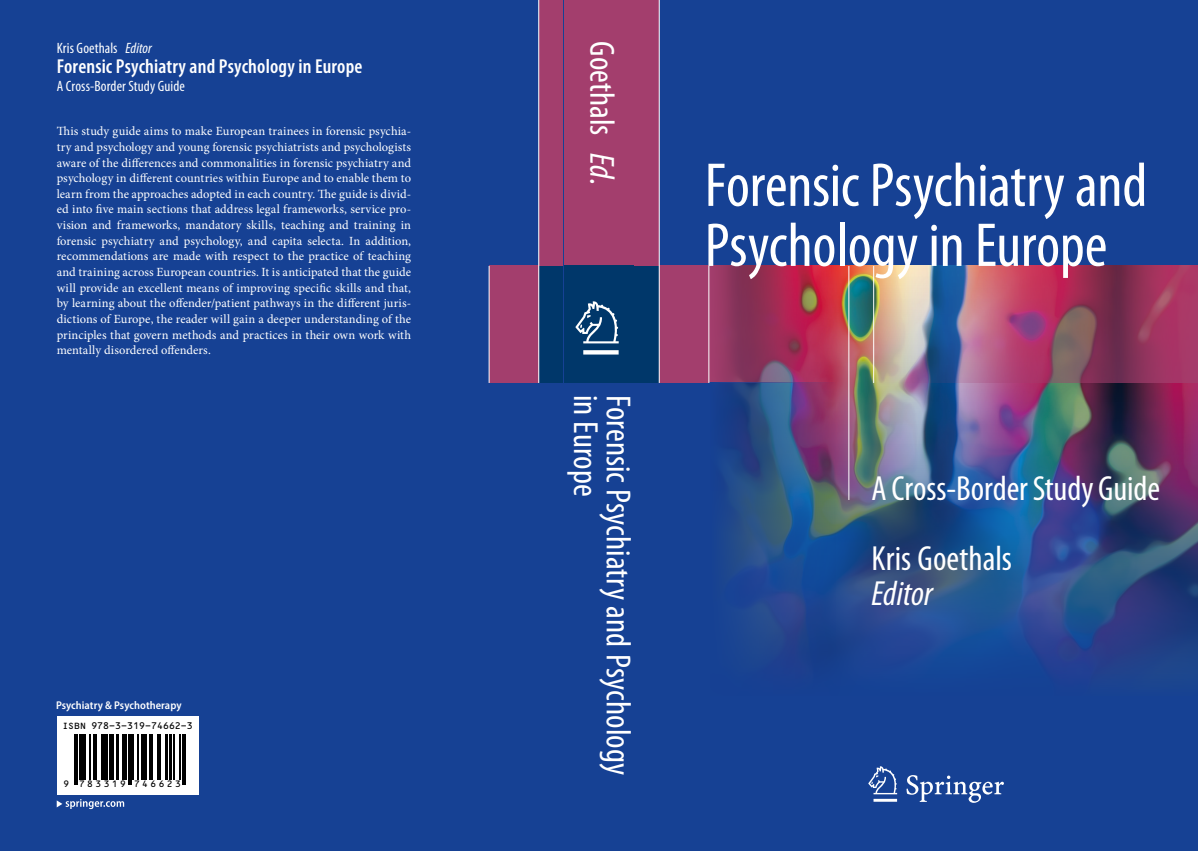
<style>
.page{position:relative;width:1198px;height:851px;background:#fff}
.page>*{position:absolute;margin:0;border:0;box-sizing:border-box;transform-origin:0 0}
.t1{font:75px "Springnew";color:#fff}
.t2{font:condensed 62.5px/60px "Myriad Pro";letter-spacing:-.005em;color:#fff}
.t3{font:50px "Springnew";color:#fff}
.t4{font:condensed 35px/70px "Myriad Pro";color:#fff}
.t5{font:italic condensed 35px "Myriad Pro";color:#fff}
.t6{font:600 condensed 20.25px "Myriad Pro";letter-spacing:.01em;color:#fff}
.t7{font:condensed 15px "Myriad Pro";letter-spacing:.005em;color:#fff}
.t8{font:12.5px/15.6px "Minion Pro";color:#fff;text-align:justify}
.t9{font:600 semi-condensed 11.25px "Myriad Pro";letter-spacing:.005em;color:#fff}
.t10{font:9.38px "OCRBSBOP";color:#000}
.t11{font:9px "OCRBSBOP";letter-spacing:.265em;color:#000}
.s1{font-style:italic}
</style>
<div class="page">
<div style="left:0;top:0;width:563px;height:850px;background:#164194"></div>
<svg style="left:57px;top:799px;width:67px;height:10px"></svg>
<svg style="left:57px;top:733px;width:141px;height:61px;background:#ccc"></svg>
<hr style="left:74px;top:733px;width:1px;height:51px;background:#000">
<hr style="left:77px;top:733px;width:1px;height:51px;background:#000">
<hr style="left:79px;top:733px;width:3px;height:46px;background:#000">
<hr style="left:84px;top:733px;width:2px;height:46px;background:#000">
<hr style="left:90px;top:733px;width:1px;height:46px;background:#000">
<hr style="left:93px;top:733px;width:1px;height:46px;background:#000">
<hr style="left:95px;top:733px;width:2px;height:46px;background:#000">
<hr style="left:101px;top:733px;width:1px;height:46px;background:#000">
<hr style="left:104px;top:733px;width:4px;height:46px;background:#000">
<hr style="left:109px;top:733px;width:2px;height:46px;background:#000">
<hr style="left:112px;top:733px;width:2px;height:46px;background:#000">
<hr style="left:116px;top:733px;width:3px;height:46px;background:#000">
<hr style="left:122px;top:733px;width:1px;height:46px;background:#000">
<hr style="left:125px;top:733px;width:2px;height:46px;background:#000">
<hr style="left:128px;top:733px;width:1px;height:51px;background:#000">
<hr style="left:131px;top:733px;width:1px;height:51px;background:#000">
<hr style="left:133px;top:733px;width:1px;height:46px;background:#000">
<hr style="left:138px;top:733px;width:1px;height:46px;background:#000">
<hr style="left:141px;top:733px;width:1px;height:46px;background:#000">
<hr style="left:143px;top:733px;width:4px;height:46px;background:#000">
<hr style="left:149px;top:733px;width:1px;height:46px;background:#000">
<hr style="left:152px;top:733px;width:1px;height:46px;background:#000">
<hr style="left:157px;top:733px;width:1px;height:46px;background:#000">
<hr style="left:160px;top:733px;width:1px;height:46px;background:#000">
<hr style="left:166px;top:733px;width:2px;height:46px;background:#000">
<hr style="left:169px;top:733px;width:2px;height:46px;background:#000">
<hr style="left:174px;top:733px;width:1px;height:46px;background:#000">
<hr style="left:180px;top:733px;width:1px;height:46px;background:#000">
<hr style="left:182px;top:733px;width:1px;height:51px;background:#000">
<hr style="left:184px;top:733px;width:1px;height:51px;background:#000">
<div style="left:57px;top:716px;width:141px;height:17px;background:#fff"></div>
<div style="left:539px;top:266px;width:24px;height:117px;background:#00376a"></div>
<div style="left:489px;top:266px;width:50px;height:117px;background:#a33e6d"></div>
<hr style="left:489px;top:266px;width:1px;height:117px;background:#fff">
<div style="left:539px;top:0;width:24px;height:266px;background:#a33e6d"></div>
<hr style="left:538px;top:0;width:1px;height:383px;background:#fff">
<div style="left:563px;top:0;width:71px;height:850px;background:#164194"></div>
<div style="left:563px;top:0;width:71px;height:266px;background:#a33e6d"></div>
<div style="left:563px;top:266px;width:71px;height:117px;background:#00376a"></div>
<div style="left:634px;top:0;width:564px;height:850px;background:#164194"></div>
<img style="left:835px;top:266px;width:363px;height:408px">
<svg style="left:709px;top:266px;width:127px;height:117px;background:#9e3358"></svg>
<svg style="left:723px;top:383px;width:112px;height:280px"></svg>
<div style="left:634px;top:266px;width:25px;height:117px;background:#00376a"></div>
<div style="left:634px;top:0;width:25px;height:266px;background:#a33e6d"></div>
<div style="left:659px;top:266px;width:50px;height:117px;background:#a33e6d"></div>
<hr style="left:708px;top:266px;width:1px;height:117px;background:#fff">
<hr style="left:659px;top:0;width:1px;height:383px;background:#fff">
<hr style="left:873px;top:266px;width:1px;height:117px;background:#fff">
<hr style="left:848px;top:266px;width:1px;height:234px;background:#fff">
<img style="left:904px;top:266px;width:294px;height:117px">
<p class="t7" style="left:57px;top:40px;width:97px">Kris Goethals <span class="s1">Editor</span></p>
<h3 class="t6" style="left:57px;top:55px;width:307px">Forensic Psychiatry and Psychology in Europe</h3>
<p class="t7" style="left:57px;top:78px;width:130px">A Cross-Border Study Guide</p>
<p class="t8" style="left:57px;top:123px;width:356px">This study guide aims to make European trainees in forensic psychia&shy;try and psychology and young forensic psychiatrists and psychologists aware of the differences and commonalities in forensic psychiatry and psychology in different countries within Europe and to enable them to learn from the approaches adopted in each country. The guide is divid&shy;ed into five main sections that address legal frameworks, service pro&shy;vision and frameworks, mandatory skills, teaching and training in forensic psychiatry and psychology, and capita selecta. In addition, recommendations are made with respect to the practice of teaching and training across European countries. It is anticipated that the guide will provide an excellent means of improving specific skills and that, by learning about the offender/patient pathways in the different juris&shy;dictions of Europe, the reader will gain a deeper understanding of the principles that govern methods and practices in their own work with mentally disordered offenders.</p>
<p class="t9" style="left:56px;top:699px;width:127px">Psychiatry &amp; Psychotherapy</p>
<p class="t10" style="left:62px;top:720px;width:132px">ISBN 978-3-319-74662-3</p>
<p class="t11" style="left:63px;top:778px;width:119px">9 783319 746623</p>
<h3 class="t4" style="left:636px;top:41px;width:145px;rotate:90deg">Goethals <span class="s1">Ed.</span></h3>
<h1 class="t1" style="left:583px;top:301px;width:37px">1</h1>
<h3 class="t4" style="left:620px;top:394px;width:104px;rotate:90deg">in Europe</h3>
<h3 class="t4" style="left:652px;top:394px;width:382px;rotate:90deg">Forensic Psychiatry and Psychology</h3>
<h2 class="t2" style="left:704px;top:156px;width:444px">Forensic Psychiatry and<br>Psychology in Europe</h2>
<h3 class="t4" style="left:871px;top:454px;width:290px">A Cross-Border Study Guide<br>Kris Goethals</h3>
<h3 class="t5" style="left:871px;top:574px;width:63px">Editor</h3>
<h3 class="t3" style="left:873px;top:766px;width:135px">123</h3>
</div>
